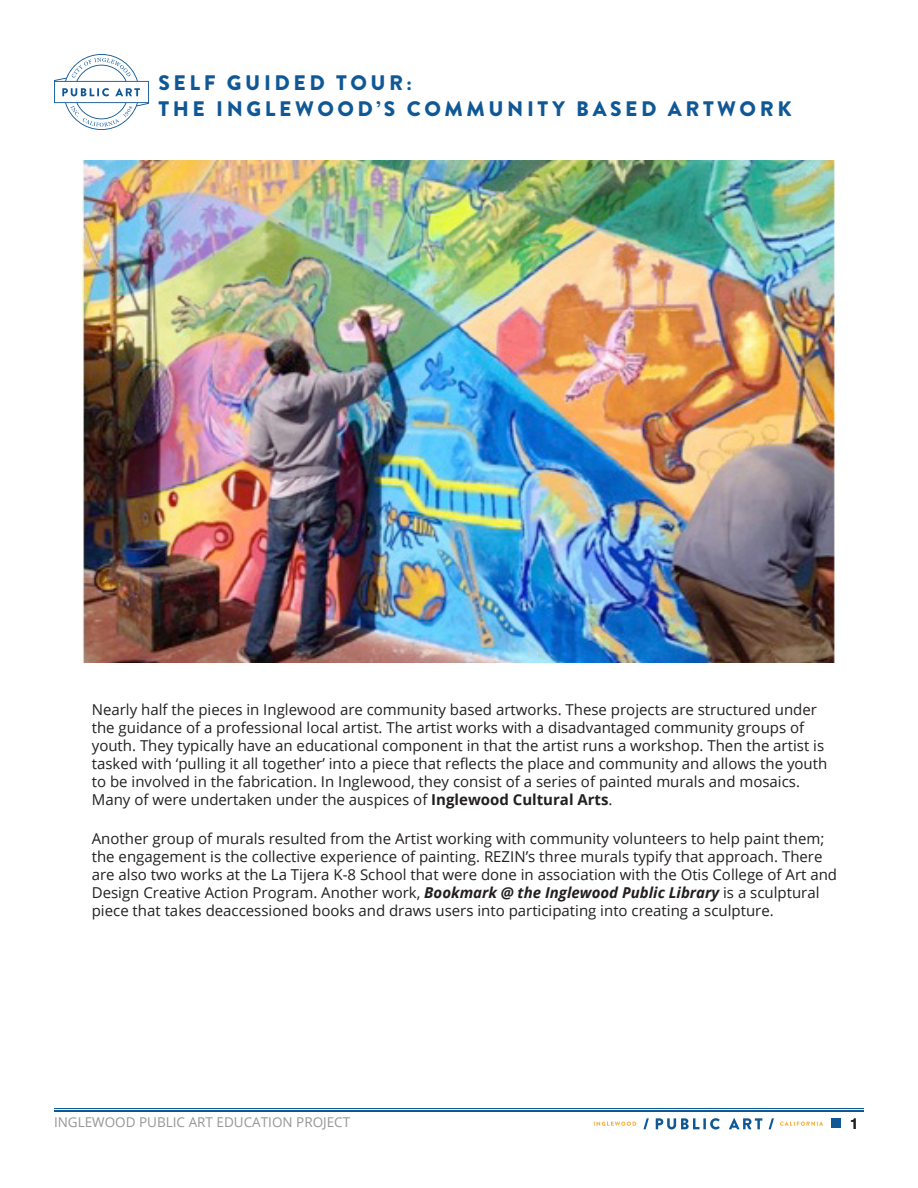
<style>
.page{position:relative;width:918px;height:1188px;background:#fff}
.page>*{position:absolute;margin:0;border:0;box-sizing:border-box;transform-origin:0 0}
.t1{font:900 21px/25.2px "Brandon Grotesque";letter-spacing:.17em;color:#105895}
.Entry_Header{font:15px/18px "Open Sans";color:#231f20}
.t2{font:500 15px "Helvetica Neue";color:#231f20}
.t3{font:13.5px "Open Sans";color:#969696}
.s1{font-weight:700}
.s2{font-weight:700;font-style:italic}
</style>
<div class="page">
<svg style="left:54px;top:54px;width:95px;height:76px"></svg>
<hr style="left:54px;top:1110px;width:810px;height:2px;background:#105895">
<hr style="left:54px;top:1108px;width:810px;height:1px;background:#105895">
<div style="left:831px;top:1118px;width:10px;height:10px;background:#105895"></div>
<svg style="left:594px;top:1122px;width:42px;height:4px"></svg>
<svg style="left:643px;top:1118px;width:6px;height:11px"></svg>
<svg style="left:656px;top:1118px;width:64px;height:11px"></svg>
<svg style="left:729px;top:1118px;width:33px;height:11px"></svg>
<svg style="left:769px;top:1118px;width:5px;height:11px"></svg>
<svg style="left:780px;top:1122px;width:43px;height:4px"></svg>
<img style="left:83px;top:161px;width:752px;height:501px">
<h1 class="t1" style="left:159px;top:71px;width:634px">SELF GUIDED TOUR:<br>THE INGLEWOOD’S COMMUNITY BASED ARTWORK</h1>
<p class="Entry_Header" style="left:92px;top:700px;width:737px">Nearly half the pieces in Inglewood are community based artworks. These projects are structured under the guidance of a professional local artist. The artist works with a disadvantaged community groups of youth. They typically have an educational component in that the artist runs a workshop. Then the artist is tasked with ‘pulling it all together’ into a piece that reflects the place and community and allows the youth to be involved in the fabrication. In Inglewood, they consist of a series of painted murals and mosaics.<br>Many of were undertaken under the auspices of <span class="s1">Inglewood Cultural Arts</span>.</p>
<p class="Entry_Header" style="left:92px;top:829px;width:747px">Another group of murals resulted from the Artist working with community volunteers to help paint them; the engagement is the collective experience of painting. REZIN’s three murals typify that approach. There are also two works at the La Tijera K-8 School that were done in association with the Otis College of Art and Design Creative Action Program. Another work, <span class="s2">Bookmark @ the Inglewood Public Library</span> is a sculptural piece that takes deaccessioned books and draws users into participating into creating a sculpture.</p>
<p class="t3" style="left:54px;top:1112px;width:298px">INGLEWOOD PUBLIC ART EDUCATION PROJECT</p>
<p class="t2" style="left:850px;top:1111px;width:10px">1</p>
</div>
